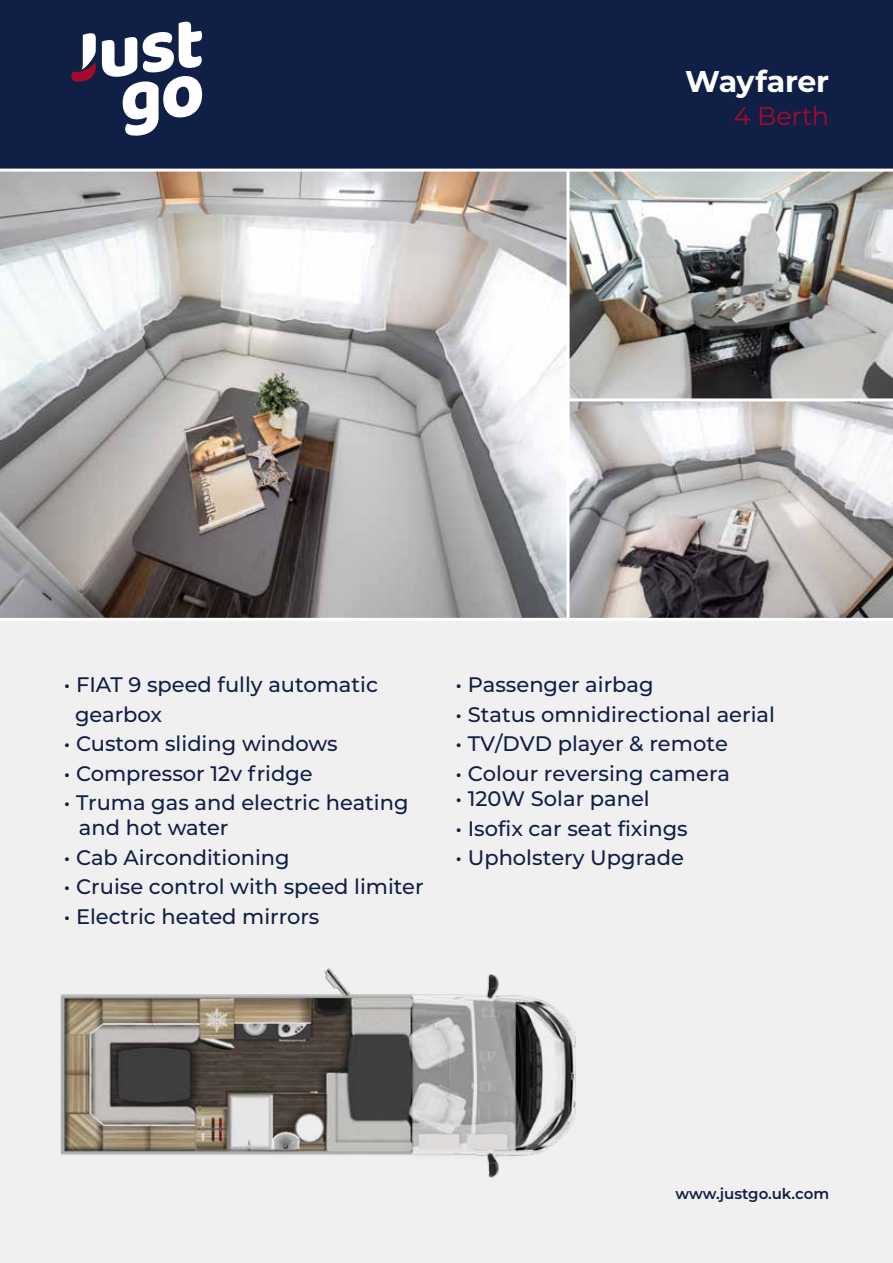
<style>
.page{position:relative;width:893px;height:1263px;background:#fff}
.page>*{position:absolute;margin:0;border:0;box-sizing:border-box;transform-origin:0 0}
.t1{font:700 30px "Montserrat";letter-spacing:-.01em;color:#fff}
.t2{font:25.5px "Montserrat";letter-spacing:-.005em;color:#a70b2b}
.t3{font:500 21px/29.4px "Montserrat";color:#101f45}
.t4{font:600 15px "Montserrat";color:#101f45}
</style>
<div class="page">
<div style="left:0;top:612px;width:893px;height:651px;background:#f0f0f0"></div>
<div style="left:0;top:0;width:893px;height:170px;background:#101f45"></div>
<img style="left:60px;top:968px;width:516px;height:210px">
<img style="left:570px;top:401px;width:323px;height:217px">
<img style="left:570px;top:172px;width:323px;height:226px">
<img style="left:0;top:172px;width:567px;height:446px">
<hr style="left:0;top:169px;width:893px;height:3px;background:#fff">
<hr style="left:0;top:618px;width:893px;height:3px;background:#fff">
<hr style="left:567px;top:170px;width:3px;height:451px;background:#fff">
<svg style="left:71px;top:33px;width:25px;height:49px"></svg>
<svg style="left:102px;top:22px;width:100px;height:114px"></svg>
<h1 class="t1" style="left:685px;top:60px;width:146px">Wayfarer</h1>
<p class="t2" style="left:734px;top:99px;width:97px">4 Berth</p>
<p class="t3" style="left:75px;top:669px;width:304px;text-indent:-11px">• FIAT 9 speed fully automatic gearbox</p>
<p class="t3" style="left:64px;top:728px;width:275px">• Custom sliding windows</p>
<p class="t3" style="left:64px;top:757px;width:251px">• Compressor 12v fridge</p>
<p class="t3" style="left:79px;top:789px;width:331px;line-height:25.2px;text-indent:-15px">• Truma gas and electric heating and hot water</p>
<p class="t3" style="left:64px;top:842px;width:227px">• Cab Airconditioning</p>
<p class="t3" style="left:64px;top:871px;width:361px">• Cruise control with speed limiter</p>
<p class="t3" style="left:64px;top:900px;width:257px">• Electric heated mirrors</p>
<p class="t3" style="left:455px;top:669px;width:200px">• Passenger airbag</p>
<p class="t3" style="left:455px;top:699px;width:321px">• Status omnidirectional aerial</p>
<p class="t3" style="left:455px;top:728px;width:274px">• TV/DVD player &amp; remote</p>
<p class="t3" style="left:455px;top:757px;width:276px">• Colour reversing camera</p>
<p class="t3" style="left:455px;top:783px;width:196px">• 120W Solar panel</p>
<p class="t3" style="left:455px;top:813px;width:234px">• Isofix car seat fixings</p>
<p class="t3" style="left:455px;top:842px;width:230px">• Upholstery Upgrade</p>
<p class="t4" style="left:675px;top:1183px;width:155px">www.justgo.uk.com</p>
</div>
